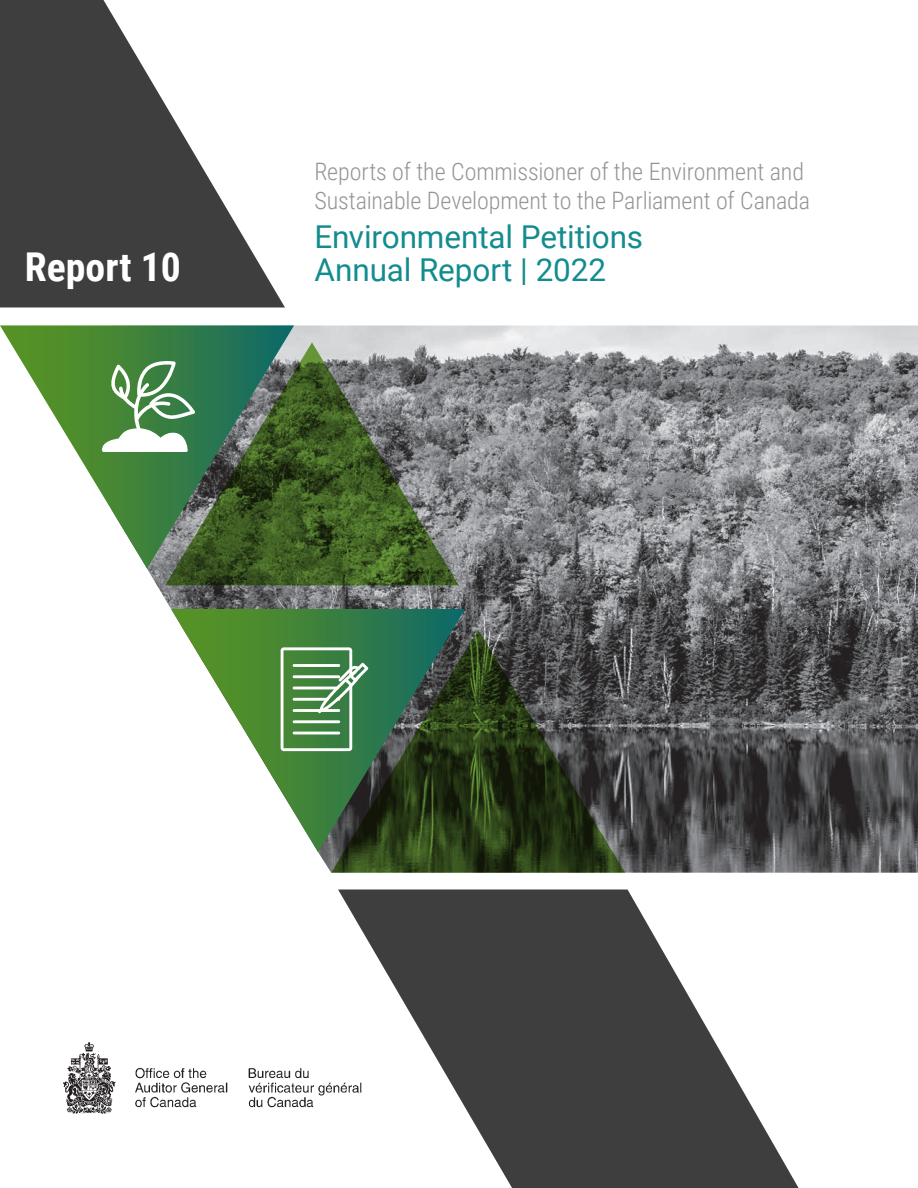
<style>
.page{position:relative;width:918px;height:1188px;background:#fff}
.page>*{position:absolute;margin:0;border:0;box-sizing:border-box;transform-origin:0 0}
.Report_Number{font:700 39.75px "Roboto Condensed";color:#fff}
.t1{font:31.5px "Roboto";letter-spacing:-.005em;color:#138c8f}
.Reports_of{font:300 24px/28.8px "Roboto Condensed";letter-spacing:-.005em;color:#939598}
</style>
<div class="page">
<svg style="left:0;top:0;width:285px;height:308px;fill:#3e3e3f"></svg>
<img style="left:146px;top:326px;width:772px;height:547px">
<svg style="left:338px;top:890px;width:461px;height:298px;fill:#3e3e3f"></svg>
<svg style="left:0;top:326px;width:294px;height:242px"></svg>
<svg style="left:171px;top:609px;width:294px;height:243px"></svg>
<svg style="left:165px;top:342px;width:294px;height:243px"></svg>
<svg style="left:331px;top:630px;width:294px;height:243px"></svg>
<svg style="left:102px;top:358px;width:93px;height:94px"></svg>
<svg style="left:281px;top:647px;width:87px;height:104px"></svg>
<img style="left:64px;top:1042px;width:302px;height:71px">
<p class="Reports_of" style="left:314px;top:156px;width:497px">Reports of the Commissioner of the Environment and<br>Sustainable Development to the Parliament of Canada</p>
<h1 class="t1" style="left:314px;top:214px;width:330px">Environmental Petitions</h1>
<p class="Report_Number" style="left:25px;top:239px;width:158px">Report 10</p>
<h1 class="t1" style="left:314px;top:247px;width:293px">Annual Report | 2022</h1>
</div>
